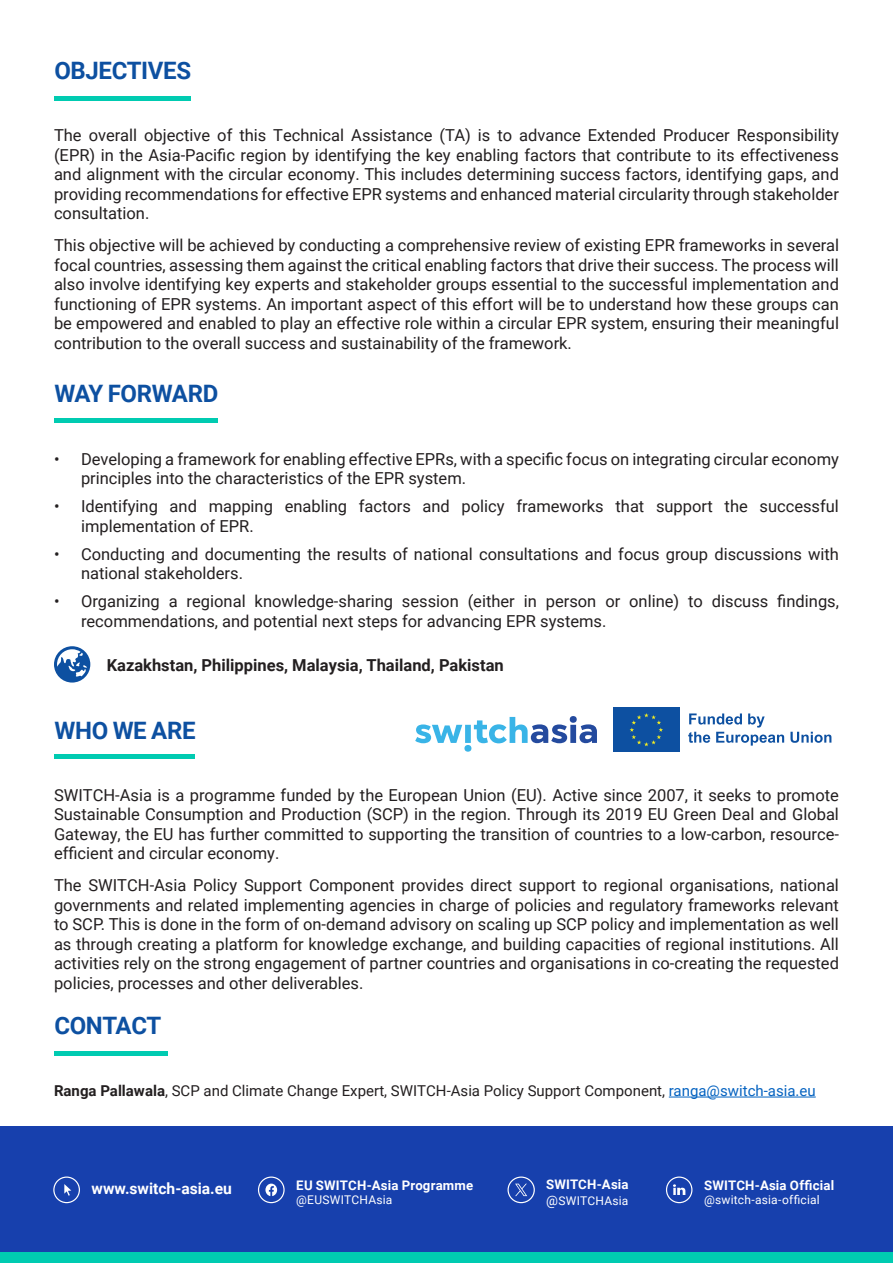
<style>
.page{position:relative;width:893px;height:1263px;background:#fff}
.page>*{position:absolute;margin:0;border:0;box-sizing:border-box;transform-origin:0 0}
.t1{font:700 24px "Roboto";letter-spacing:-.015em;color:#0d50a1}
.t2{font:16.5px/19.5px "Roboto";color:#231f20;text-align:justify}
.t3{font:700 16.5px "Roboto";color:#231f20}
.t4{font:700 15.6px "Roboto";color:#fff}
.t5{font:15px "Roboto";color:#231f20}
.t6{font:700 13.2px "Roboto";letter-spacing:.01em;color:#fff}
.t7{font:12px "Roboto";letter-spacing:.02em;color:#fff}
.s1{font-weight:700}
.s2{color:#0563c1}
.s3{font-size:13.2px}
</style>
<div class="page">
<div style="left:0;top:1252px;width:893px;height:11px;background:#00cbb1"></div>
<hr style="left:669px;top:1097px;width:147px;height:1px;background:#0563c1">
<svg style="left:54px;top:646px;width:36px;height:36px"></svg>
<hr style="left:54px;top:418px;width:163px;height:4px;background:#00cbb1">
<div style="left:54px;top:96px;width:137px;height:5px;background:#00cbb1"></div>
<div style="left:54px;top:754px;width:141px;height:5px;background:#00cbb1"></div>
<div style="left:54px;top:1051px;width:114px;height:5px;background:#00cbb1"></div>
<div style="left:612px;top:706px;width:69px;height:47px;background:#0d50a1"></div>
<svg style="left:630px;top:713px;width:33px;height:33px"></svg>
<svg style="left:688px;top:713px;width:96px;height:33px"></svg>
<svg style="left:790px;top:732px;width:41px;height:11px"></svg>
<svg style="left:415px;top:716px;width:182px;height:36px"></svg>
<div style="left:0;top:1126px;width:893px;height:126px;background:#1740ad"></div>
<svg style="left:265px;top:1183px;width:12px;height:13px"></svg>
<div style="left:258px;top:1176px;width:27px;height:27px;border:1px solid #fff;border-radius:50%"></div>
<svg style="left:64px;top:1184px;width:7px;height:12px"></svg>
<div style="left:53px;top:1176px;width:27px;height:27px;border:1px solid #fff;border-radius:50%"></div>
<svg style="left:673px;top:1184px;width:12px;height:11px"></svg>
<div style="left:666px;top:1176px;width:26px;height:27px;border:1px solid #fff;border-radius:50%"></div>
<div style="left:507px;top:1176px;width:28px;height:27px;border:1px solid #fff;border-radius:50%"></div>
<svg style="left:515px;top:1183px;width:12px;height:13px"></svg>
<p class="t1" style="left:54px;top:54px;width:138px">OBJECTIVES</p>
<p class="t2" style="left:54px;top:125px;width:786px">The overall objective of this Technical Assistance (TA) is to advance Extended Producer Responsibility (EPR) in the Asia-Pacific region by identifying the key enabling factors that contribute to its effectiveness and alignment with the circular economy. This includes determining success factors, identifying gaps, and providing recommendations for effective EPR systems and enhanced material circularity through stakeholder consultation.</p>
<p class="t2" style="left:54px;top:235px;width:786px">This objective will be achieved by conducting a comprehensive review of existing EPR frameworks in several focal countries, assessing them against the critical enabling factors that drive their success. The process will also involve identifying key experts and stakeholder groups essential to the successful implementation and functioning of EPR systems. An important aspect of this effort will be to understand how these groups can be empowered and enabled to play an effective role within a circular EPR system, ensuring their meaningful contribution to the overall success and sustainability of the framework.</p>
<p class="t1" style="left:54px;top:377px;width:165px">WAY FORWARD</p>
<p class="t2" style="left:81px;top:448px;width:759px;text-indent:-27px">• Developing a framework for enabling effective EPRs, with a specific focus on integrating circular economy principles into the characteristics of the EPR system.</p>
<p class="t2" style="left:81px;top:496px;width:759px;text-indent:-27px">• Identifying and mapping enabling factors and policy frameworks that support the successful implementation of EPR.</p>
<p class="t2" style="left:81px;top:543px;width:759px;text-indent:-27px">• Conducting and documenting the results of national consultations and focus group discussions with national stakeholders.</p>
<p class="t2" style="left:81px;top:591px;width:759px;text-indent:-27px">• Organizing a regional knowledge-sharing session (either in person or online) to discuss findings, recommendations, and potential next steps for advancing EPR systems.</p>
<p class="t3" style="left:107px;top:653px;width:399px">Kazakhstan, Philippines, Malaysia, Thailand, Pakistan</p>
<p class="t1" style="left:54px;top:713px;width:143px">WHO WE ARE</p>
<p class="t2" style="left:54px;top:784px;width:786px">SWITCH-Asia is a programme funded by the European Union (EU). Active since 2007, it seeks to promote Sustainable Consumption and Production (SCP) in the region. Through its 2019 EU Green Deal and Global Gateway, the EU has further committed to supporting the transition of countries to a low-carbon, resource&shy;efficient and circular economy.</p>
<p class="t2" style="left:54px;top:875px;width:786px">The SWITCH-Asia Policy Support Component provides direct support to regional organisations, national governments and related implementing agencies in charge of policies and regulatory frameworks relevant to SCP. This is done in the form of on-demand advisory on scaling up SCP policy and implementation as well as through creating a platform for knowledge exchange, and building capacities of regional institutions. All activities rely on the strong engagement of partner countries and organisations in co-creating the requested policies, processes and other deliverables.</p>
<p class="t1" style="left:54px;top:1008px;width:108px">CONTACT</p>
<p class="t5" style="left:54px;top:1080px;width:763px"><span class="s1">Ranga Pallawala</span>, SCP and Climate Change Expert, SWITCH-Asia Policy Support Component, <span class="s2">ranga@switch-asia.eu</span></p>
<p class="t4" style="left:92px;top:1178px;width:142px">www.switch-asia.eu</p>
<p class="t6" style="left:296px;top:1175px;width:179px">EU SWITCH-Asia Programme</p>
<p class="t7" style="left:296px;top:1191px;width:98px">@EUSWITCHAsia</p>
<p class="t6" style="left:546px;top:1175px;width:84px">SWITCH-Asia</p>
<p class="t7" style="left:546px;top:1192px;width:84px"><span class="s3">@</span>SWITCHAsia</p>
<p class="t6" style="left:704px;top:1175px;width:132px">SWITCH-Asia Official</p>
<p class="t7" style="left:704px;top:1191px;width:117px">@switch-asia-official</p>
</div>
